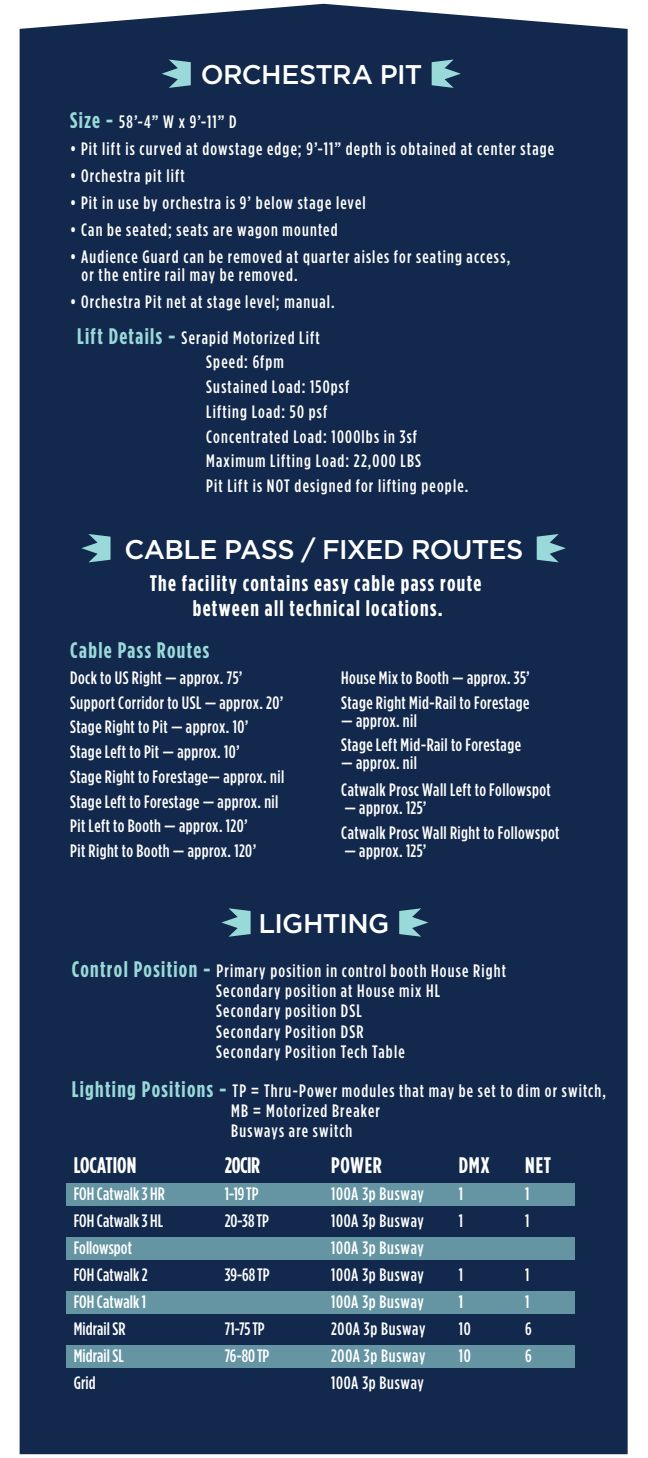
<style>
.page{position:relative;width:648px;height:1458px;background:#fff}
.page>*{position:absolute;margin:0;border:0;box-sizing:border-box;transform-origin:0 0}
.t1{font:500 27px "Gotham HTF";letter-spacing:-.025em;color:#fff}
.t2{font:700 condensed 22.5px/24.8px "Gotham HTF";letter-spacing:.06em;color:#fff;text-align:center}
.t3{font:700 condensed 22.5px "Gotham HTF";letter-spacing:.06em;color:#99d9d9}
.t4{font:700 condensed 22.5px "Gotham HTF";letter-spacing:-.005em;color:#fff}
.t5{font:500 condensed 18px/27px "Gotham HTF";letter-spacing:.06em;color:#fff}
.t6{font:500 condensed 18px/24.8px "Gotham HTF";letter-spacing:.025em;color:#fff}
.t7{font:500 condensed 18px/27px "Gotham HTF";letter-spacing:.005em;color:#fff}
.t8{font:500 condensed 18px/27px "Gotham HTF";letter-spacing:-.01em;color:#fff}
.s1{font-weight:700;font-size:22.5px;color:#99d9d9}
</style>
<div class="page">
<div style="left:20px;top:4px;width:608px;height:1450px;background:#12284c"></div>
<svg style="left:432px;top:60px;width:29px;height:28px"></svg>
<svg style="left:162px;top:60px;width:29px;height:28px"></svg>
<svg style="left:537px;top:534px;width:29px;height:28px"></svg>
<svg style="left:81px;top:534px;width:30px;height:28px"></svg>
<svg style="left:399px;top:908px;width:29px;height:29px"></svg>
<svg style="left:221px;top:908px;width:30px;height:29px"></svg>
<div style="left:66px;top:1183px;width:509px;height:23px;background:#6595a3"></div>
<div style="left:66px;top:1237px;width:509px;height:23px;background:#6595a3"></div>
<div style="left:66px;top:1291px;width:509px;height:23px;background:#6595a3"></div>
<div style="left:66px;top:1345px;width:509px;height:23px;background:#6595a3"></div>
<h1 class="t1" style="left:201px;top:59px;width:223px">ORCHESTRA PIT</h1>
<p class="t5" style="left:70px;top:108px;width:168px"><span class="s1">Size -</span> 58’-4” W x 9’-11” D</p>
<p class="t5" style="left:70px;top:135px;width:485px">• Pit lift is curved at dowstage edge; 9’-11” depth is obtained at center stage</p>
<p class="t5" style="left:70px;top:162px;width:116px">• Orchestra pit lift</p>
<p class="t5" style="left:70px;top:189px;width:297px">• Pit in use by orchestra is 9’ below stage level</p>
<p class="t5" style="left:70px;top:216px;width:269px">• Can be seated; seats are wagon mounted</p>
<p class="t5" style="left:82px;top:247px;width:430px;line-height:18px;text-indent:-11px">• Audience Guard can be removed at quarter aisles for seating access, or the entire rail may be removed.</p>
<p class="t5" style="left:70px;top:284px;width:266px;line-height:35.6px;text-align:center">• Orchestra Pit net at stage level; manual.<br><span class="s1">Lift Details -</span> Serapid Motorized Lift</p>
<p class="t5" style="left:206px;top:349px;width:264px;line-height:24.8px">Speed: 6fpm<br>Sustained Load: 150psf<br>Lifting Load: 50 psf<br>Concentrated Load: 1000lbs in 3sf<br>Maximum Lifting Load: 22,000 LBS<br>Pit Lift is NOT designed for lifting people.</p>
<h1 class="t1" style="left:124px;top:534px;width:401px">CABLE PASS / FIXED ROUTES</h1>
<p class="t2" style="left:150px;top:570px;width:333px">The facility contains easy cable pass route between all technical locations.</p>
<p class="t3" style="left:70px;top:637px;width:140px">Cable Pass Routes</p>
<p class="t6" style="left:70px;top:665px;width:215px">Dock to US Right — approx. 75’<br>Support Corridor to USL — approx. 20’<br>Stage Right to Pit — approx. 10’<br>Stage Left to Pit — approx. 10’<br>Stage Right to Forestage— approx. nil<br>Stage Left to Forestage — approx. nil<br>Pit Left to Booth — approx. 120’<br>Pit Right to Booth — approx. 120’</p>
<p class="t6" style="left:341px;top:665px;width:190px">House Mix to Booth — approx. 35’<br>Stage Right Mid-Rail to Forestage</p>
<p class="t6" style="left:341px;top:708px;width:181px">— approx. nil<br>Stage Left Mid-Rail to Forestage</p>
<p class="t6" style="left:341px;top:749px;width:211px;line-height:27px">— approx. nil<br>Catwalk Prosc Wall Left to Followspot</p>
<p class="t6" style="left:341px;top:795px;width:220px">— approx. 125’<br>Catwalk Prosc Wall Right to Followspot</p>
<p class="t6" style="left:344px;top:838px;width:84px">— approx. 125’</p>
<h1 class="t1" style="left:259px;top:908px;width:132px">LIGHTING</h1>
<p class="t5" style="left:216px;top:960px;width:291px;line-height:20.2px;text-indent:-144px"><span class="s1">Control Position -</span> Primary position in control booth House Right Secondary position at House mix HL Secondary position DSL<br>Secondary Position DSR<br>Secondary Position Tech Table</p>
<p class="t5" style="left:231px;top:1080px;width:376px;line-height:20.2px;text-indent:-160px"><span class="s1">Lighting Positions -</span> TP = Thru-Power modules that may be set to dim or switch,<br>MB = Motorized Breaker<br>Busways are switch</p>
<p class="t4" style="left:74px;top:1153px;width:64px">LOCATION</p>
<p class="t7" style="left:74px;top:1180px;width:93px">FOH Catwalk 3 HR<br>FOH Catwalk 3 HL<br>Followspot<br>FOH Catwalk 2<br>FOH Catwalk 1<br>Midrail SR<br>Midrail SL<br>Grid</p>
<p class="t2" style="left:225px;top:1152px;width:37px">20CIR</p>
<p class="t5" style="left:225px;top:1180px;width:45px">1-19 TP<br>20-38 TP</p>
<p class="t2" style="left:331px;top:1152px;width:52px">POWER</p>
<p class="t5" style="left:331px;top:1180px;width:96px;text-align:justify">100A 3p Busway 100A 3p Busway 100A 3p Busway 100A 3p Busway 100A 3p Busway 200A 3p Busway 200A 3p Busway 100A 3p Busway</p>
<p class="t2" style="left:459px;top:1152px;width:32px">DMX</p>
<p class="t5" style="left:459px;top:1180px;width:6px">1<br>1</p>
<p class="t2" style="left:525px;top:1152px;width:27px">NET</p>
<p class="t5" style="left:525px;top:1180px;width:6px">1<br>1</p>
<p class="t5" style="left:225px;top:1261px;width:46px">39-68 TP</p>
<p class="t5" style="left:459px;top:1261px;width:13px">1<br>1<br>10<br>10</p>
<p class="t5" style="left:525px;top:1261px;width:8px">1<br>1<br>6<br>6</p>
<p class="t8" style="left:225px;top:1315px;width:46px">71-75 TP<br>76-80 TP</p>
</div>
